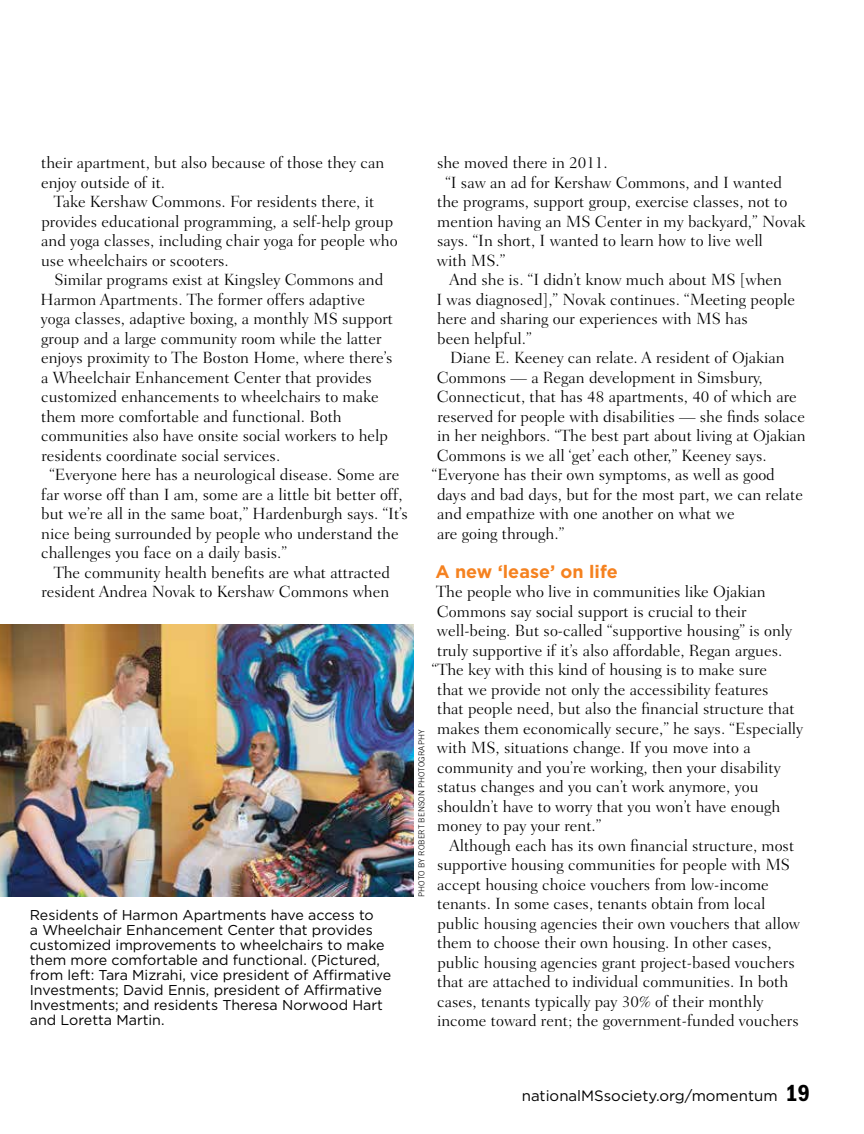
<style>
.page{position:relative;width:864px;height:1134px;background:#fff}
.page>*{position:absolute;margin:0;border:0;box-sizing:border-box;transform-origin:0 0}
.t1{font:700 18px "Gotham";color:#f58220}
.t2{font:300 16.5px/19.5px "Fairfield LT Std";color:#000}
.t3{font:15px "Gotham";color:#000}
.t4{font:14.25px/15px "Gotham";color:#000}
.t5{font:300 8.25px "Trade Gothic LT Std";color:#000}
.s1{font-family:"ITC Franklin Gothic Std Dm Cd";font-size:24px}
</style>
<div class="page">
<img style="left:0;top:625px;width:414px;height:272px">
<p class="t2" style="left:41px;top:153px;width:345px">their apartment, but also because of those they can enjoy outside of it.</p>
<p class="t2" style="left:41px;top:192px;width:358px;text-indent:13px">Take Kershaw Commons. For residents there, it provides educational programming, a self-help group and yoga classes, including chair yoga for people who use wheelchairs or scooters.</p>
<p class="t2" style="left:54px;top:270px;width:330px">Similar programs exist at Kingsley Commons and</p>
<p class="t2" style="left:41px;top:289px;width:326px">Harmon Apartments. The former offers adaptive</p>
<p class="t2" style="left:41px;top:309px;width:354px">yoga classes, adaptive boxing, a monthly MS support</p>
<p class="t2" style="left:41px;top:328px;width:342px">group and a large community room while the latter</p>
<p class="t2" style="left:41px;top:348px;width:353px">enjoys proximity to The Boston Home, where there’s</p>
<p class="t2" style="left:41px;top:367px;width:332px">a Wheelchair Enhancement Center that provides</p>
<p class="t2" style="left:41px;top:387px;width:339px">customized enhancements to wheelchairs to make</p>
<p class="t2" style="left:41px;top:406px;width:302px">them more comfortable and functional. Both</p>
<p class="t2" style="left:41px;top:426px;width:348px">communities also have onsite social workers to help</p>
<p class="t2" style="left:41px;top:445px;width:240px">residents coordinate social services.</p>
<p class="t2" style="left:49px;top:465px;width:352px">“Everyone here has a neurological disease. Some are</p>
<p class="t2" style="left:41px;top:484px;width:363px">far worse off than I am, some are a little bit better off,</p>
<p class="t2" style="left:41px;top:504px;width:368px">but we’re all in the same boat,” Hardenburgh says. “It’s</p>
<p class="t2" style="left:41px;top:523px;width:359px">nice being surrounded by people who understand the</p>
<p class="t2" style="left:41px;top:543px;width:247px">challenges you face on a daily basis.”</p>
<p class="t2" style="left:54px;top:562px;width:338px">The community health benefits are what attracted</p>
<p class="t2" style="left:41px;top:582px;width:349px">resident Andrea Novak to Kershaw Commons when</p>
<p class="t4" style="left:30px;top:907px;width:363px">Residents of Harmon Apartments have access to<br>a Wheelchair Enhancement Center that provides customized improvements to wheelchairs to make them more comfortable and functional. (Pictured, from left: Tara Mizrahi, vice president of Affirmative Investments; David Ennis, president of Affirmative Investments; and residents Theresa Norwood Hart and Loretta Martin.</p>
<p class="t2" style="left:437px;top:153px;width:172px">she moved there in 2011.</p>
<p class="t2" style="left:445px;top:172px;width:338px">“I saw an ad for Kershaw Commons, and I wanted</p>
<p class="t2" style="left:437px;top:192px;width:352px">the programs, support group, exercise classes, not to</p>
<p class="t2" style="left:437px;top:211px;width:370px">mention having an MS Center in my backyard,” Novak</p>
<p class="t2" style="left:437px;top:231px;width:327px">says. “In short, I wanted to learn how to live well</p>
<p class="t2" style="left:437px;top:250px;width:70px">with MS.”</p>
<p class="t2" style="left:449px;top:270px;width:335px">And she is. “I didn’t know much about MS [when</p>
<p class="t2" style="left:437px;top:289px;width:360px">I was diagnosed],” Novak continues. “Meeting people</p>
<p class="t2" style="left:437px;top:309px;width:312px">here and sharing our experiences with MS has</p>
<p class="t2" style="left:437px;top:328px;width:96px">been helpful.”</p>
<p class="t2" style="left:450px;top:348px;width:336px">Diane E. Keeney can relate. A resident of Ojakian</p>
<p class="t2" style="left:437px;top:367px;width:327px">Commons — a Regan development in Simsbury,</p>
<p class="t2" style="left:437px;top:387px;width:362px">Connecticut, that has 48 apartments, 40 of which are</p>
<p class="t2" style="left:437px;top:407px;width:369px">reserved for people with disabilities — she finds solace</p>
<p class="t2" style="left:437px;top:426px;width:370px">in her neighbors. “The best part about living at Ojakian</p>
<p class="t2" style="left:437px;top:446px;width:332px">Commons is we all ‘get’ each other,” Keeney says.</p>
<p class="t2" style="left:432px;top:465px;width:345px">“Everyone has their own symptoms, as well as good</p>
<p class="t2" style="left:437px;top:485px;width:367px">days and bad days, but for the most part, we can relate</p>
<p class="t2" style="left:437px;top:504px;width:299px">and empathize with one another on what we</p>
<p class="t2" style="left:437px;top:524px;width:129px">are going through.”</p>
<p class="t1" style="left:435px;top:561px;width:184px">A new ‘lease’ on life</p>
<p class="t2" style="left:436px;top:582px;width:331px">The people who live in communities like Ojakian</p>
<p class="t2" style="left:437px;top:601px;width:312px">Commons say social support is crucial to their</p>
<p class="t2" style="left:437px;top:621px;width:357px">well-being. But so-called “supportive housing” is only</p>
<p class="t2" style="left:437px;top:640px;width:347px">truly supportive if it’s also affordable, Regan argues.</p>
<p class="t2" style="left:432px;top:660px;width:337px">“The key with this kind of housing is to make sure</p>
<p class="t2" style="left:437px;top:679px;width:333px">that we provide not only the accessibility features</p>
<p class="t2" style="left:437px;top:699px;width:359px">that people need, but also the financial structure that</p>
<p class="t2" style="left:437px;top:718px;width:367px">makes them economically secure,” he says. “Especially</p>
<p class="t2" style="left:437px;top:738px;width:315px">with MS, situations change. If you move into a</p>
<p class="t2" style="left:437px;top:757px;width:345px">community and you’re working, then your disability</p>
<p class="t2" style="left:437px;top:777px;width:323px">status changes and you can’t work anymore, you</p>
<p class="t2" style="left:437px;top:796px;width:345px">shouldn’t have to worry that you won’t have enough</p>
<p class="t2" style="left:437px;top:816px;width:166px">money to pay your rent.”</p>
<p class="t2" style="left:449px;top:835px;width:347px">Although each has its own financial structure, most</p>
<p class="t2" style="left:437px;top:855px;width:355px">supportive housing communities for people with MS</p>
<p class="t2" style="left:437px;top:874px;width:333px">accept housing choice vouchers from low-income</p>
<p class="t2" style="left:437px;top:894px;width:330px">tenants. In some cases, tenants obtain from local</p>
<p class="t2" style="left:437px;top:913px;width:364px">public housing agencies their own vouchers that allow</p>
<p class="t2" style="left:437px;top:933px;width:336px">them to choose their own housing. In other cases,</p>
<p class="t2" style="left:437px;top:952px;width:359px">public housing agencies grant project-based vouchers</p>
<p class="t2" style="left:437px;top:972px;width:353px">that are attached to individual communities. In both</p>
<p class="t2" style="left:437px;top:991px;width:328px">cases, tenants typically pay 30% of their monthly</p>
<p class="t2" style="left:437px;top:1011px;width:363px">income toward rent; the government-funded vouchers</p>
<p class="t5" style="left:417px;top:897px;width:169px;rotate:-90deg">PHOTO BY ROBERT BENSON PHOTOGRAPHY</p>
<p class="t3" style="left:522px;top:1086px;width:290px">nationalMSsociety.org/momentum <span class="s1">19</span></p>
</div>
